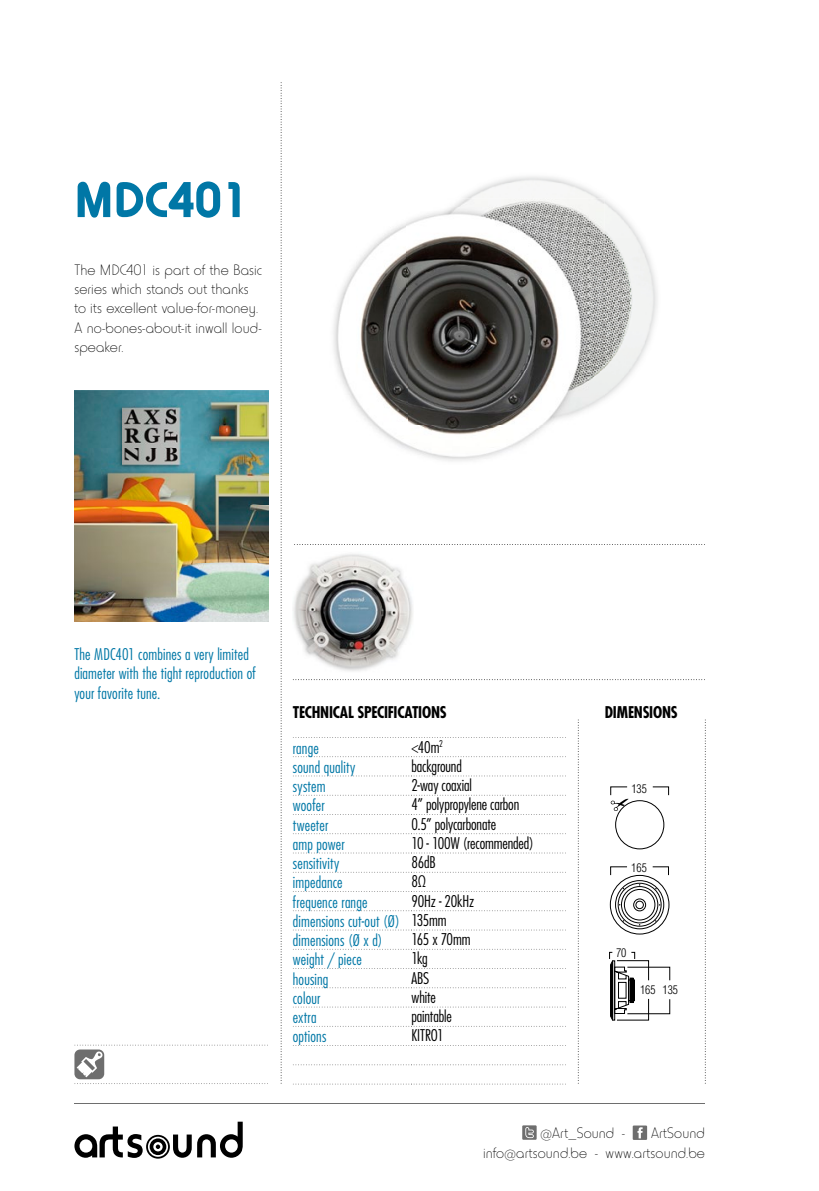
<style>
.page{position:relative;width:819px;height:1191px;background:#fff}
.page>*{position:absolute;margin:0;border:0;box-sizing:border-box;transform-origin:0 0}
.t1{font:700 52.5px "Horatio EF";color:#0077a6}
.t2{font:300 condensed 15.75px/19.2px "Futura Std";letter-spacing:.01em;color:#0077a6}
.t3{font:300 15.75px/19.2px "Horatio EF";letter-spacing:.005em;color:#000;text-align:right}
.t4{font:300 condensed 15.75px "Futura Std";letter-spacing:-.01em;color:#000}
.t5{font:700 condensed 15.75px "Futura Std";letter-spacing:-.015em;color:#000}
.t6{font:300 condensed 11.72px "Helvetica";color:#000}
.s1{color:#000}
</style>
<div class="page">
<img style="left:293px;top:554px;width:120px;height:117px">
<img style="left:463px;top:176px;width:195px;height:224px">
<img style="left:588px;top:255px;width:16px;height:154px">
<img style="left:452px;top:198px;width:152px;height:57px">
<img style="left:333px;top:223px;width:100px;height:235px">
<img style="left:433px;top:428px;width:110px;height:33px">
<img style="left:406px;top:221px;width:2px;height:204px">
<img style="left:408px;top:207px;width:180px;height:221px">
<svg style="left:281px;top:82px;width:1px;height:1001px"></svg>
<svg style="left:293px;top:679px;width:410px;height:1px"></svg>
<svg style="left:577px;top:722px;width:1px;height:359px"></svg>
<svg style="left:704px;top:722px;width:1px;height:359px"></svg>
<svg style="left:294px;top:544px;width:409px;height:1px"></svg>
<div style="left:74px;top:1049px;width:30px;height:30px;background:#6e6e6e;border-radius:6px"></div>
<svg style="left:77px;top:1051px;width:26px;height:26px"></svg>
<svg style="left:74px;top:1044px;width:194px;height:1px"></svg>
<svg style="left:74px;top:1083px;width:194px;height:1px"></svg>
<div style="left:633px;top:898px;width:13px;height:13px;border:1px solid #000;border-radius:50%"></div>
<div style="left:635px;top:901px;width:8px;height:8px;border:1px solid #000;border-radius:50%"></div>
<svg style="left:610px;top:866px;width:59px;height:9px"></svg>
<div style="left:624px;top:889px;width:31px;height:31px;border:1px solid #000;border-radius:50%"></div>
<div style="left:621px;top:886px;width:37px;height:37px;border:1px solid #000;border-radius:50%"></div>
<div style="left:617px;top:883px;width:44px;height:43px;border:1px solid #000;border-radius:50%"></div>
<div style="left:615px;top:880px;width:49px;height:49px;border:1px solid #000;border-radius:50%"></div>
<div style="left:610px;top:875px;width:59px;height:59px;border:1px solid #000;border-radius:50%"></div>
<svg style="left:609px;top:951px;width:61px;height:70px"></svg>
<div style="left:629px;top:977px;width:4px;height:25px;border:1px solid #000"></div>
<div style="left:615px;top:800px;width:49px;height:49px;border:1px solid #000;border-radius:50%"></div>
<svg style="left:610px;top:786px;width:59px;height:25px"></svg>
<hr style="left:74px;top:1103px;width:630px;height:1px;background:#6e6e6e">
<svg style="left:74px;top:1121px;width:169px;height:37px"></svg>
<div style="left:522px;top:1125px;width:14px;height:14px;background:#6e6e6e"></div>
<svg style="left:525px;top:1127px;width:9px;height:11px"></svg>
<div style="left:632px;top:1125px;width:15px;height:15px;background:#6e6e6e"></div>
<svg style="left:637px;top:1127px;width:5px;height:11px"></svg>
<svg style="left:293px;top:756px;width:273px;height:1px"></svg>
<svg style="left:293px;top:775px;width:273px;height:1px"></svg>
<svg style="left:293px;top:794px;width:273px;height:1px"></svg>
<svg style="left:293px;top:814px;width:273px;height:1px"></svg>
<svg style="left:293px;top:833px;width:273px;height:1px"></svg>
<svg style="left:293px;top:852px;width:273px;height:1px"></svg>
<svg style="left:293px;top:872px;width:273px;height:1px"></svg>
<svg style="left:293px;top:891px;width:273px;height:1px"></svg>
<svg style="left:293px;top:910px;width:273px;height:1px"></svg>
<svg style="left:293px;top:929px;width:273px;height:1px"></svg>
<svg style="left:293px;top:968px;width:273px;height:1px"></svg>
<svg style="left:293px;top:987px;width:273px;height:1px"></svg>
<svg style="left:293px;top:1006px;width:273px;height:1px"></svg>
<svg style="left:293px;top:1026px;width:273px;height:1px"></svg>
<svg style="left:293px;top:1045px;width:273px;height:1px"></svg>
<svg style="left:293px;top:1064px;width:273px;height:1px"></svg>
<svg style="left:293px;top:1083px;width:273px;height:1px"></svg>
<svg style="left:293px;top:737px;width:273px;height:1px"></svg>
<img style="left:74px;top:390px;width:194px;height:231px">
<h1 class="t1" style="left:74px;top:170px;width:175px">MDC401</h1>
<p class="t3" style="left:74px;top:260px;width:189px;text-align:left">The MDC401 is part of the Basic series which stands out thanks to its excellent value-for-money.<br>A no-bones-about-it inwall loud&shy;speaker.</p>
<p class="t2" style="left:74px;top:644px;width:183px">The MDC401 combines a very limited diameter with the tight reproduction of your favorite tune.</p>
<p class="t5" style="left:293px;top:702px;width:155px">TECHNICAL SPECIFICATIONS</p>
<p class="t5" style="left:604px;top:702px;width:74px">DIMENSIONS</p>
<p class="t2" style="left:293px;top:738px;width:28px">range</p>
<p class="t4" style="left:411px;top:737px;width:33px">&lt;40m<sup>2</sup></p>
<p class="t2" style="left:293px;top:757px;width:64px">sound quality</p>
<p class="t4" style="left:411px;top:756px;width:52px">background</p>
<p class="t2" style="left:293px;top:776px;width:34px">system</p>
<p class="t4" style="left:411px;top:776px;width:62px">2-way coaxial</p>
<p class="t2" style="left:293px;top:796px;width:33px">woofer</p>
<p class="t4" style="left:411px;top:795px;width:109px">4” polypropylene carbon</p>
<p class="t2" style="left:293px;top:815px;width:37px">tweeter</p>
<p class="t4" style="left:411px;top:814px;width:86px">0.5” polycarbonate</p>
<p class="t2" style="left:293px;top:834px;width:53px">amp power</p>
<p class="t4" style="left:411px;top:833px;width:124px">10 - 100W (recommended)</p>
<p class="t2" style="left:293px;top:853px;width:48px">sensitivity</p>
<p class="t4" style="left:411px;top:853px;width:26px">86dB</p>
<p class="t2" style="left:293px;top:873px;width:51px">impedance</p>
<p class="t4" style="left:411px;top:872px;width:16px">8Ω</p>
<p class="t2" style="left:293px;top:892px;width:76px">frequence range</p>
<p class="t2" style="left:293px;top:891px;width:183px;line-height:19.8px;text-indent:119px"><span class="s1">90Hz - 20kHz </span>dimensions cut-out (Ø) <span class="s1">135mm </span>dimensions (Ø x d)</p>
<p class="t4" style="left:411px;top:930px;width:60px">165 x 70mm</p>
<p class="t2" style="left:293px;top:950px;width:71px">weight / piece</p>
<p class="t4" style="left:411px;top:949px;width:18px">1kg</p>
<p class="t2" style="left:293px;top:969px;width:37px">housing</p>
<p class="t4" style="left:411px;top:968px;width:19px">ABS</p>
<p class="t2" style="left:293px;top:988px;width:29px">colour</p>
<p class="t4" style="left:411px;top:987px;width:26px">white</p>
<p class="t2" style="left:293px;top:1007px;width:25px">extra</p>
<p class="t4" style="left:411px;top:1007px;width:42px">paintable</p>
<p class="t2" style="left:293px;top:1027px;width:35px">options</p>
<p class="t4" style="left:411px;top:1026px;width:34px">KITRO1</p>
<p class="t6" style="left:631px;top:781px;width:17px">135</p>
<p class="t6" style="left:631px;top:860px;width:17px">165</p>
<p class="t6" style="left:616px;top:946px;width:12px">70</p>
<p class="t6" style="left:640px;top:982px;width:40px">165 135</p>
<p class="t3" style="left:483px;top:1123px;width:223px;line-height:19.9px">ArtSound<br>info@artsound.be - www.artsound.be</p>
<p class="t3" style="left:540px;top:1123px;width:86px">@Art_Sound -</p>
</div>
